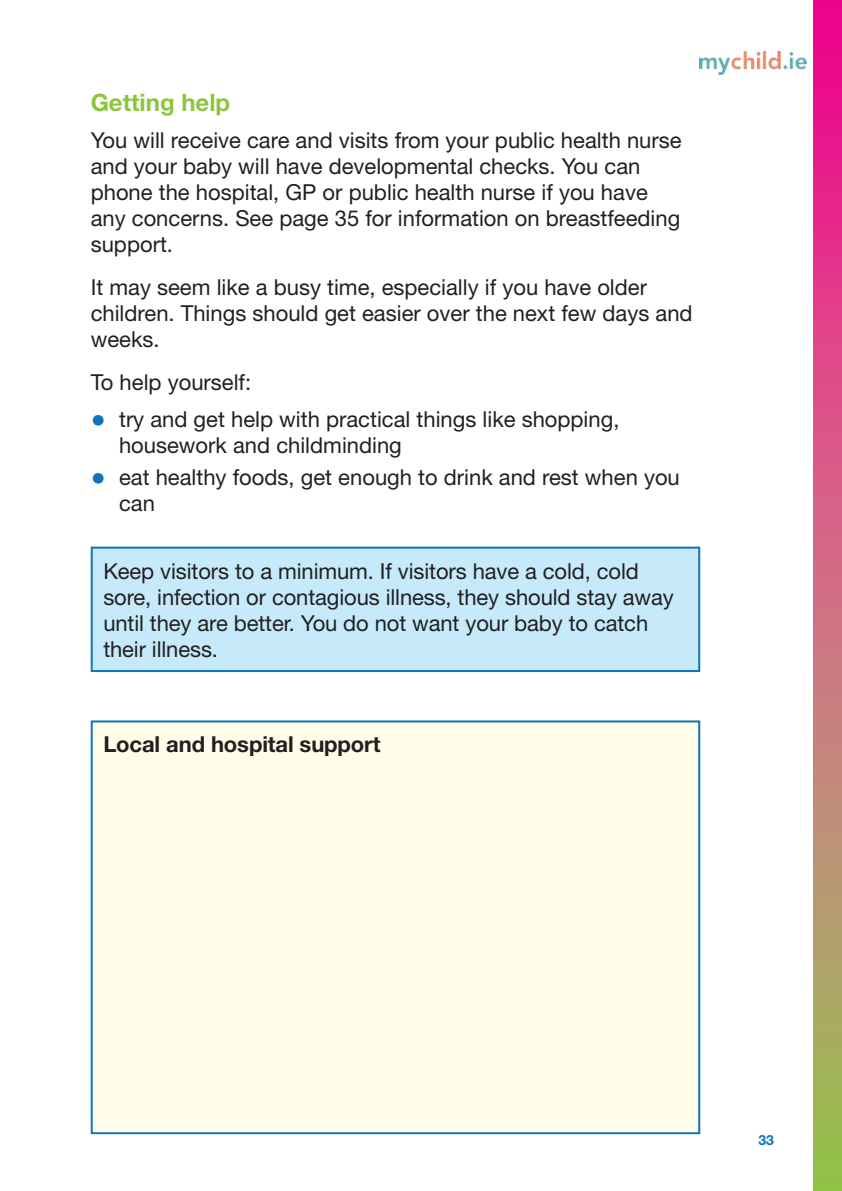
<style>
.page{position:relative;width:842px;height:1191px;background:#fff}
.page>*{position:absolute;margin:0;border:0;box-sizing:border-box;transform-origin:0 0}
.t1{font:700 24px "Helvetica Neue";color:#8bc63e}
.t2{font:22px/26px "Helvetica Neue";color:#231f20}
.t3{font:700 22px "Helvetica Neue";letter-spacing:-.005em;color:#231f20}
.t4{font:700 14px "Helvetica Neue";color:#1074bc}
.s1{font-weight:800;font-size:30px;color:#1074bc}
</style>
<div class="page">
<img style="left:699px;top:51px;width:107px;height:23px">
<svg style="left:814px;top:0;width:28px;height:1191px"></svg>
<div style="left:91px;top:546px;width:609px;height:126px;background:#c6eafa;border:2px solid #1074bc"></div>
<div style="left:91px;top:720px;width:609px;height:414px;background:#fffde9;border:2px solid #1074bc"></div>
<p class="t1" style="left:91px;top:87px;width:141px">Getting help</p>
<p class="t2" style="left:91px;top:127px;width:592px">You will receive care and visits from your public health nurse and your baby will have developmental checks. You can phone the hospital, GP or public health nurse if you have any concerns. See page 35 for information on breastfeeding support.</p>
<p class="t2" style="left:91px;top:274px;width:603px">It may seem like a busy time, especially if you have older children. Things should get easier over the next few days and weeks.</p>
<p class="t2" style="left:91px;top:369px;width:162px">To help yourself:</p>
<p class="t2" style="left:119px;top:406px;width:502px;text-indent:-28px"><span class="s1">•</span> try and get help with practical things like shopping, housework and childminding</p>
<p class="t2" style="left:119px;top:464px;width:562px;text-indent:-28px"><span class="s1">•</span> eat healthy foods, get enough to drink and rest when you can</p>
<p class="t2" style="left:103px;top:557px;width:572px">Keep visitors to a minimum. If visitors have a cold, cold sore, infection or contagious illness, they should stay away until they are better. You do not want your baby to catch their illness.</p>
<p class="t3" style="left:103px;top:730px;width:279px">Local and hospital support</p>
<p class="t4" style="left:758px;top:1131px;width:17px">33</p>
</div>
